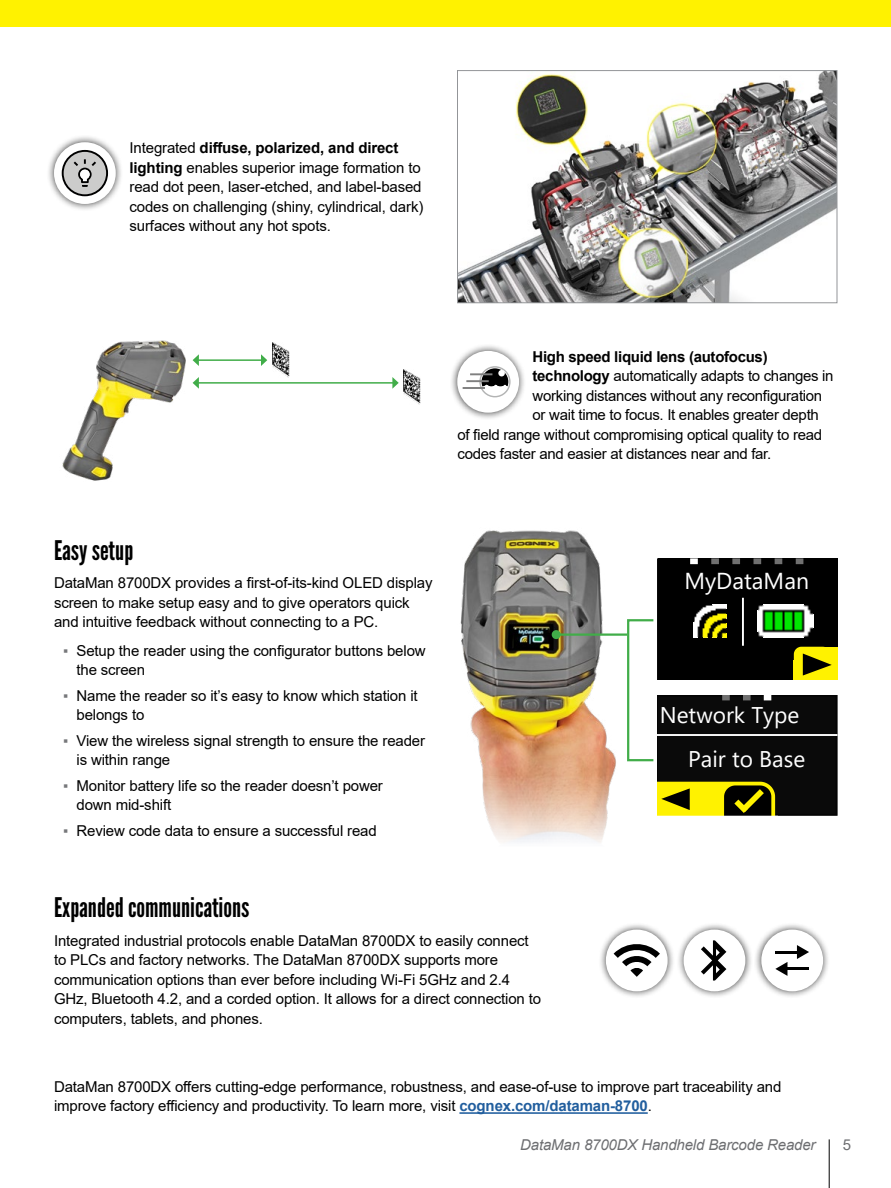
<style>
.page{position:relative;width:891px;height:1188px;background:#fff}
.page>*{position:absolute;margin:0;border:0;box-sizing:border-box;transform-origin:0 0}
.t1{font:27px "League Gothic";color:#000}
.t2{font:23.1px "Segoe UI";color:#fff}
.t3{font:22.65px/43.5px "Segoe UI";color:#fff;text-align:right}
.t4{font:15px/19.5px "Arial";letter-spacing:-.01em;color:#000}
.t5{font:italic 15px "Arial";letter-spacing:-.01em;color:#6d6e71}
.t6{font:700 15px "Arial";letter-spacing:-.02em;color:#000}
.t7{font:15px "Arial";color:#6d6e71}
.s1{font-weight:700}
.s2{color:#77787b}
.s3{font-weight:700;color:#215e9e}
</style>
<div class="page">
<hr style="left:829px;top:1139px;width:1px;height:49px;background:#000">
<div style="left:0;top:0;width:891px;height:27px;background:#fff200"></div>
<div style="left:47px;top:135px;width:76px;height:76px;background:#000;opacity:.75"></div>
<svg style="left:54px;top:142px;width:62px;height:62px"></svg>
<div style="left:63px;top:151px;width:44px;height:44px;background:#cccccb;border-radius:50%"></div>
<div style="left:62px;top:150px;width:46px;height:46px;border:2px solid #000;border-radius:50%"></div>
<svg style="left:73px;top:159px;width:23px;height:28px"></svg>
<div style="left:450px;top:343px;width:76px;height:77px;background:#000;opacity:.75"></div>
<div style="left:457px;top:351px;width:62px;height:62px;background:#fff;border-radius:50%"></div>
<svg style="left:482px;top:368px;width:26px;height:27px"></svg>
<div style="left:479px;top:366px;width:32px;height:31px;border:1px solid #b3b4b4;border-radius:50%"></div>
<div style="left:498px;top:370px;width:7px;height:6px;background:#fff;border-radius:50%"></div>
<hr style="left:470px;top:373px;width:22px;height:2px;background:#808080">
<hr style="left:466px;top:380px;width:23px;height:2px;background:#808080">
<hr style="left:463px;top:387px;width:22px;height:2px;background:#808080">
<img style="left:62px;top:340px;width:131px;height:141px">
<img style="left:272px;top:343px;width:18px;height:34px">
<img style="left:403px;top:370px;width:18px;height:34px">
<hr style="left:198px;top:359px;width:64px;height:2px;background:#41ad49">
<svg style="left:193px;top:354px;width:6px;height:12px"></svg>
<svg style="left:261px;top:354px;width:6px;height:12px"></svg>
<hr style="left:198px;top:382px;width:195px;height:2px;background:#41ad49">
<svg style="left:193px;top:377px;width:6px;height:12px"></svg>
<svg style="left:392px;top:377px;width:7px;height:12px"></svg>
<div style="left:598px;top:922px;width:77px;height:77px;background:#000;opacity:.75"></div>
<div style="left:606px;top:930px;width:62px;height:61px;background:#fff;border-radius:50%"></div>
<svg style="left:614px;top:944px;width:46px;height:33px"></svg>
<div style="left:676px;top:922px;width:77px;height:77px;background:#000;opacity:.75"></div>
<div style="left:684px;top:930px;width:61px;height:61px;background:#fff;border-radius:50%"></div>
<svg style="left:701px;top:940px;width:25px;height:41px"></svg>
<div style="left:754px;top:922px;width:76px;height:77px;background:#000;opacity:.75"></div>
<div style="left:761px;top:930px;width:62px;height:61px;background:#fff;border-radius:50%"></div>
<hr style="left:775px;top:951px;width:24px;height:2px;background:#000">
<svg style="left:797px;top:945px;width:12px;height:14px"></svg>
<hr style="left:785px;top:967px;width:24px;height:3px;background:#000">
<svg style="left:775px;top:962px;width:12px;height:14px"></svg>
<img style="left:460px;top:530px;width:204px;height:313px">
<hr style="left:556px;top:633px;width:71px;height:3px;background:#41ad49">
<div style="left:552px;top:630px;width:9px;height:9px;background:#41ad49;border-radius:50%"></div>
<div style="left:627px;top:619px;width:28px;height:142px;border:2px solid #41ad49"></div>
<hr style="left:657px;top:816px;width:121px;height:1px;background:#fff">
<svg style="left:657px;top:696px;width:180px;height:120px;background:#2b2a0c"></svg>
<svg style="left:658px;top:558px;width:180px;height:122px;background:#20250f"></svg>
<hr style="left:742px;top:598px;width:2px;height:48px;background:#fff">
<hr style="left:459px;top:1112px;width:189px;height:2px;background:#215e9e">
<img style="left:459px;top:72px;width:376px;height:229px">
<div style="left:457px;top:70px;width:380px;height:233px;border:1px solid #939598"></div>
<p class="t4" style="left:130px;top:138px;width:295px">Integrated <span class="s1">diffuse, polarized, and direct lighting</span> enables superior image formation to read dot peen, laser-etched, and label-based codes on challenging (shiny, cylindrical, dark) surfaces without any hot spots.</p>
<p class="t6" style="left:533px;top:346px;width:237px">High speed liquid lens (autofocus)</p>
<p class="t4" style="left:533px;top:366px;width:303px"><span class="s1">technology</span> automatically adapts to changes in</p>
<p class="t4" style="left:533px;top:386px;width:291px">working distances without any reconfiguration</p>
<p class="t4" style="left:533px;top:405px;width:288px">or wait time to focus. It enables greater depth</p>
<p class="t4" style="left:457px;top:425px;width:366px">of field range without compromising optical quality to read</p>
<p class="t4" style="left:457px;top:444px;width:315px">codes faster and easier at distances near and far.</p>
<h1 class="t1" style="left:54px;top:534px;width:81px">Easy setup</h1>
<p class="t4" style="left:54px;top:573px;width:380px">DataMan 8700DX provides a first-of-its-kind OLED display screen to make setup easy and to give operators quick and intuitive feedback without connecting to a PC.</p>
<p class="t4" style="left:76px;top:641px;width:351px;text-indent:-14px"><span class="s2">▪</span> Setup the reader using the configurator buttons below the screen</p>
<p class="t4" style="left:76px;top:686px;width:343px;text-indent:-14px"><span class="s2">▪</span> Name the reader so it’s easy to know which station it belongs to</p>
<p class="t4" style="left:76px;top:731px;width:350px;text-indent:-14px"><span class="s2">▪</span> View the wireless signal strength to ensure the reader is within range</p>
<p class="t4" style="left:76px;top:776px;width:308px;text-indent:-14px"><span class="s2">▪</span> Monitor battery life so the reader doesn’t power down mid-shift</p>
<p class="t4" style="left:63px;top:821px;width:315px"><span class="s2">▪</span> Review code data to ensure a successful read</p>
<h2 class="t2" style="left:684px;top:559px;width:126px">MyDataMan</h2>
<h3 class="t3" style="left:660px;top:691px;width:147px">Network Type<br>Pair to Base</h3>
<h1 class="t1" style="left:54px;top:891px;width:197px">Expanded communications</h1>
<p class="t4" style="left:54px;top:931px;width:489px">Integrated industrial protocols enable DataMan 8700DX to easily connect to PLCs and factory networks. The DataMan 8700DX supports more communication options than ever before including Wi-Fi 5GHz and 2.4<br>GHz, Bluetooth 4.2, and a corded option. It allows for a direct connection to computers, tablets, and phones.</p>
<p class="t4" style="left:54px;top:1077px;width:729px">DataMan 8700DX offers cutting-edge performance, robustness, and ease-of-use to improve part traceability and improve factory efficiency and productivity. To learn more, visit <span class="s3">cognex.com/dataman-8700</span>.</p>
<p class="t5" style="left:520px;top:1135px;width:297px">DataMan 8700DX Handheld Barcode Reader</p>
<p class="t7" style="left:843px;top:1135px;width:10px">5</p>
</div>
